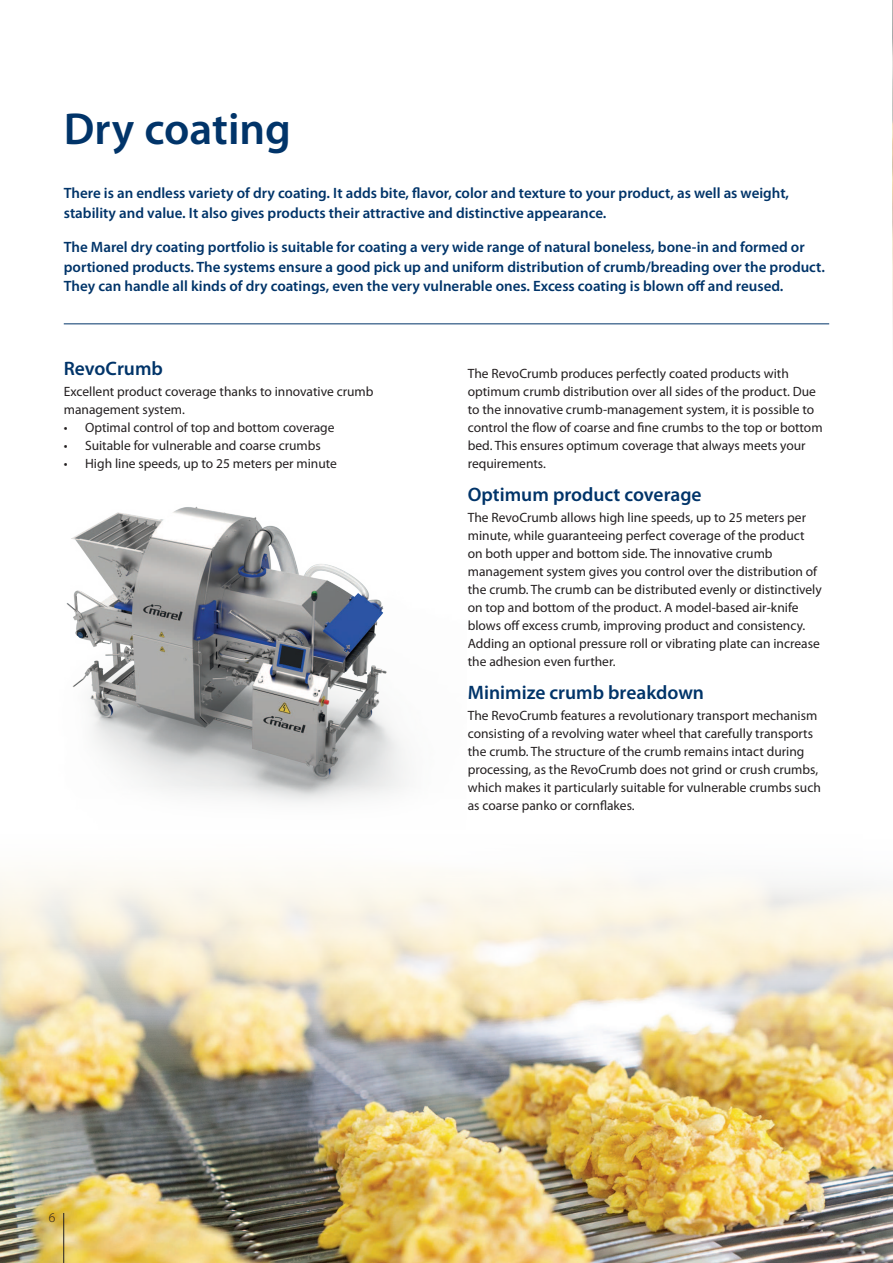
<style>
.page{position:relative;width:893px;height:1263px;background:#fff}
.page>*{position:absolute;margin:0;border:0;box-sizing:border-box;transform-origin:0 0}
.t1{font:600 45px "Myriad Pro";color:#013469}
.t2{font:600 19.5px "Myriad Pro";color:#013469}
.t3{font:600 15px/19.5px "Myriad Pro";color:#013469}
.t4{font:13.5px/18px "Myriad Pro";color:#231f20}
.t5{font:300 13.5px "Myriad Pro";color:#231f20}
</style>
<div class="page">
<img style="left:0;top:872px;width:893px;height:391px">
<hr style="left:63px;top:1213px;width:1px;height:50px;background:#231f20">
<hr style="left:64px;top:324px;width:765px;height:1px;background:#013469">
<img style="left:66px;top:506px;width:340px;height:297px">
<img style="left:892px;top:1px;width:1px;height:334px">
<h1 class="t1" style="left:64px;top:110px;width:229px">Dry coating</h1>
<p class="t3" style="left:64px;top:184px;width:727px">There is an endless variety of dry coating. It adds bite, lavor, color and texture to your product, as well as weight, stability and value. It also gives products their attractive and distinctive appearance.</p>
<p class="t3" style="left:64px;top:238px;width:763px">The Marel dry coating portfolio is suitable for coating a very wide range of natural boneless, bone-in and formed or portioned products. The systems ensure a good pick up and uniform distribution of crumb/breading over the product.<br>They can handle all kinds of dry coatings, even the very vulnerable ones. Excess coating is blown of and reused.</p>
<h2 class="t2" style="left:64px;top:360px;width:101px">RevoCrumb</h2>
<p class="t4" style="left:64px;top:384px;width:311px">Excellent product coverage thanks to innovative crumb management system.</p>
<p class="t4" style="left:64px;top:420px;width:272px">• Optimal control of top and bottom coverage</p>
<p class="t4" style="left:64px;top:438px;width:259px">• Suitable for vulnerable and coarse crumbs</p>
<p class="t4" style="left:64px;top:456px;width:275px">• High line speeds, up to 25 meters per minute</p>
<p class="t4" style="left:468px;top:366px;width:356px">The RevoCrumb produces perfectly coated products with optimum crumb distribution over all sides of the product. Due to the innovative crumb-management system, it is possible to control the low of coarse and ine crumbs to the top or bottom bed. This ensures optimum coverage that always meets your requirements.</p>
<h2 class="t2" style="left:468px;top:486px;width:235px">Optimum product coverage</h2>
<p class="t4" style="left:468px;top:510px;width:356px">The RevoCrumb allows high line speeds, up to 25 meters per minute, while guaranteeing perfect coverage of the product on both upper and bottom side. The innovative crumb management system gives you control over the distribution of the crumb. The crumb can be distributed evenly or distinctively on top and bottom of the product. A model-based air-knife blows of excess crumb, improving product and consistency.<br>Adding an optional pressure roll or vibrating plate can increase the adhesion even further.</p>
<h2 class="t2" style="left:468px;top:684px;width:238px">Minimize crumb breakdown</h2>
<p class="t4" style="left:468px;top:708px;width:355px">The RevoCrumb features a revolutionary transport mechanism consisting of a revolving water wheel that carefully transports the crumb. The structure of the crumb remains intact during processing, as the RevoCrumb does not grind or crush crumbs, which makes it particularly suitable for vulnerable crumbs such as coarse panko or cornlakes.</p>
<p class="t5" style="left:49px;top:1209px;width:8px">6</p>
</div>
